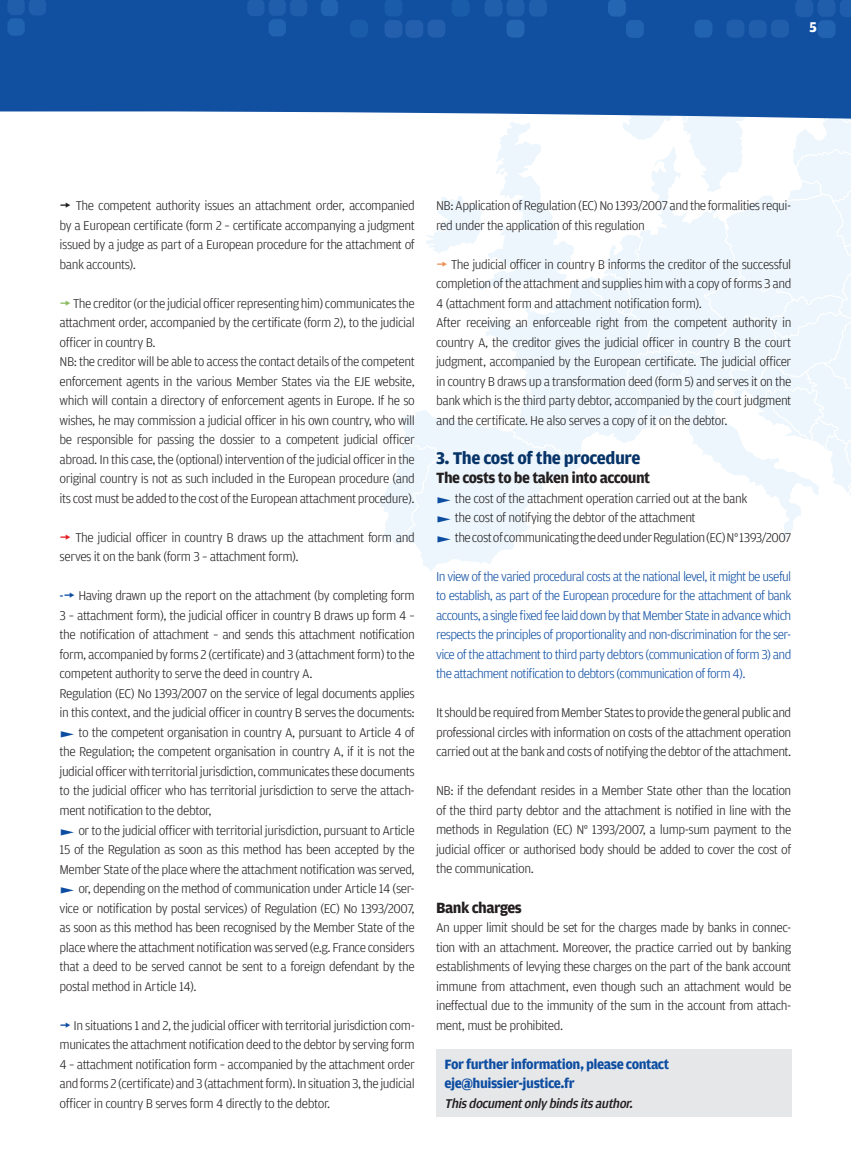
<style>
.page{position:relative;width:851px;height:1170px;background:#fff}
.page>*{position:absolute;margin:0;border:0;box-sizing:border-box;transform-origin:0 0}
.t1{font:700 18px "Amplitude";letter-spacing:-.025em;color:#063368}
.t2{font:700 15.75px "Amplitude";letter-spacing:-.035em;color:#231f20}
.t3{font:700 15px "Amplitude";color:#fff}
.t4{font:700 14.25px/19.5px "Amplitude";letter-spacing:-.035em;color:#0d4da1}
.t5{font:300 13.5px/19.5px "Amplitude";letter-spacing:-.035em;color:#231f20;text-align:justify}
.t6{font:300 13.5px/19.5px "Amplitude";letter-spacing:-.05em;color:#0d4da1;text-align:justify}
.t7{font:italic 500 13.5px "Amplitude";color:#231f20}
.s1{font-weight:400;color:#0d4da1}
</style>
<div class="page">
<svg style="left:379px;top:192px;width:471px;height:379px;fill:#eef7fc"></svg>
<svg style="left:625px;top:129px;width:225px;height:63px"></svg>
<svg style="left:650px;top:144px;width:31px;height:61px"></svg>
<svg style="left:0;top:0;width:850px;height:129px;background:#2c63ac"></svg>
<div style="left:350px;top:20px;width:18px;height:18px;background:#1a5baa;border-radius:6px"></div>
<div style="left:384px;top:20px;width:18px;height:18px;background:#235fad;border-radius:6px"></div>
<div style="left:405px;top:20px;width:18px;height:18px;background:#235fad;border-radius:6px"></div>
<div style="left:427px;top:20px;width:18px;height:18px;background:#235fad;border-radius:6px"></div>
<svg style="left:384px;top:0;width:18px;height:17px"></svg>
<svg style="left:451px;top:0;width:18px;height:17px"></svg>
<svg style="left:484px;top:0;width:63px;height:17px"></svg>
<div style="left:506px;top:20px;width:18px;height:18px;background:#2466b2;border-radius:6px"></div>
<svg style="left:608px;top:0;width:18px;height:17px"></svg>
<div style="left:626px;top:20px;width:17px;height:18px;background:#2163b0;border-radius:6px"></div>
<div style="left:694px;top:20px;width:18px;height:18px;background:#2163b0;border-radius:6px"></div>
<div style="left:726px;top:20px;width:18px;height:18px;background:#205eac;border-radius:6px"></div>
<div style="left:748px;top:20px;width:18px;height:18px;background:#205eac;border-radius:6px"></div>
<div style="left:770px;top:20px;width:18px;height:18px;background:#205eac;border-radius:6px"></div>
<div style="left:817px;top:20px;width:18px;height:18px;background:#2163b0;border-radius:6px"></div>
<svg style="left:817px;top:0;width:33px;height:17px"></svg>
<div style="left:795px;top:0;width:18px;height:17px;background:#205eac;border-radius:6px"></div>
<div style="left:268px;top:19px;width:18px;height:17px;background:#2163b0;border-radius:6px"></div>
<svg style="left:321px;top:0;width:17px;height:16px"></svg>
<svg style="left:247px;top:0;width:60px;height:16px"></svg>
<div style="left:7px;top:18px;width:18px;height:18px;background:#2163b0;border-radius:6px"></div>
<svg style="left:7px;top:0;width:39px;height:15px"></svg>
<div style="left:436px;top:1049px;width:355px;height:67px;background:#e6e7e9"></div>
<svg style="left:423px;top:121px;width:151px;height:170px"></svg>
<svg style="left:437px;top:497px;width:13px;height:6px"></svg>
<svg style="left:437px;top:516px;width:13px;height:6px"></svg>
<svg style="left:437px;top:536px;width:13px;height:6px"></svg>
<p class="t3" style="left:809px;top:19px;width:9px">5</p>
<p class="t5" style="left:60px;top:196px;width:357px;text-indent:16px">The competent authority issues an attachment order, accompanied by a European certificate (form 2 – certificate accompanying a judgment issued by a judge as part of a European procedure for the attachment of bank accounts).</p>
<p class="t5" style="left:60px;top:293px;width:357px;text-align:left;text-indent:14px">The creditor (or the judicial officer representing him) communicates the attachment order, accompanied by the certificate (form 2), to the judicial officer in country B.<br>NB: the creditor will be able to access the contact details of the competent enforcement agents in the various Member States via the EJE website, which will contain a directory of enforcement agents in Europe. If he so wishes, he may commission a judicial officer in his own country, who will be responsible for passing the dossier to a competent judicial officer abroad. In this case, the (optional) intervention of the judicial officer in the original country is not as such included in the European procedure (and its cost must be added to the cost of the European attachment procedure).</p>
<p class="t5" style="left:60px;top:527px;width:356px;text-indent:16px">The judicial officer in country B draws up the attachment form and serves it on the bank (form 3 – attachment form).</p>
<p class="t5" style="left:60px;top:586px;width:357px"><span class="s1">-</span> Having drawn up the report on the attachment (by completing form</p>
<p class="t5" style="left:60px;top:605px;width:357px">3 – attachment form), the judicial officer in country B draws up form 4 –</p>
<p class="t5" style="left:60px;top:625px;width:357px">the notification of attachment – and sends this attachment notification</p>
<p class="t5" style="left:60px;top:644px;width:357px">form, accompanied by forms 2 (certificate) and 3 (attachment form) to the</p>
<p class="t5" style="left:60px;top:664px;width:254px">competent authority to serve the deed in country A.</p>
<p class="t5" style="left:60px;top:683px;width:357px">Regulation (EC) No 1393/2007 on the service of legal documents applies</p>
<p class="t5" style="left:60px;top:703px;width:356px">in this context, and the judicial officer in country B serves the documents:</p>
<p class="t5" style="left:78px;top:722px;width:338px">to the competent organisation in country A, pursuant to Article 4 of</p>
<p class="t5" style="left:60px;top:742px;width:357px">the Regulation; the competent organisation in country A, if it is not the</p>
<p class="t5" style="left:60px;top:761px;width:357px">judicial officer with territorial jurisdiction, communicates these documents</p>
<p class="t5" style="left:60px;top:781px;width:357px">to the judicial officer who has territorial jurisdiction to serve the attach-</p>
<p class="t5" style="left:60px;top:800px;width:154px">ment notification to the debtor,</p>
<p class="t5" style="left:78px;top:820px;width:338px">or to the judicial officer with territorial jurisdiction, pursuant to Article</p>
<p class="t5" style="left:60px;top:839px;width:357px">15 of the Regulation as soon as this method has been accepted by the</p>
<p class="t5" style="left:60px;top:859px;width:357px">Member State of the place where the attachment notification was served,</p>
<p class="t5" style="left:78px;top:878px;width:338px">or, depending on the method of communication under Article 14 (ser-</p>
<p class="t5" style="left:60px;top:898px;width:356px">vice or notification by postal services) of Regulation (EC) No 1393/2007,</p>
<p class="t5" style="left:60px;top:917px;width:357px">as soon as this method has been recognised by the Member State of the</p>
<p class="t5" style="left:60px;top:937px;width:356px">place where the attachment notification was served (e.g. France considers</p>
<p class="t5" style="left:60px;top:956px;width:357px">that a deed to be served cannot be sent to a foreign defendant by the</p>
<p class="t5" style="left:60px;top:976px;width:139px">postal method in Article 14).</p>
<p class="t5" style="left:60px;top:1015px;width:357px;text-indent:14px">In situations 1 and 2, the judicial officer with territorial jurisdiction com&shy;municates the attachment notification deed to the debtor by serving form 4 – attachment notification form – accompanied by the attachment order and forms 2 (certificate) and 3 (attachment form). In situation 3, the judicial officer in country B serves form 4 directly to the debtor.</p>
<p class="t5" style="left:436px;top:196px;width:356px">NB: Application of Regulation (EC) No 1393/2007 and the formalities requi&shy;red under the application of this regulation</p>
<p class="t5" style="left:436px;top:254px;width:357px;text-align:left;text-indent:15px">The judicial officer in country B informs the creditor of the successful completion of the attachment and supplies him with a copy of forms 3 and 4 (attachment form and attachment notification form).<br>After receiving an enforceable right from the competent authority in country A, the creditor gives the judicial officer in country B the court judgment, accompanied by the European certificate. The judicial officer in country B draws up a transformation deed (form 5) and serves it on the bank which is the third party debtor, accompanied by the court judgment and the certificate. He also serves a copy of it on the debtor.</p>
<h1 class="t1" style="left:436px;top:448px;width:206px">3. The cost of the procedure</h1>
<p class="t2" style="left:436px;top:469px;width:216px">The costs to be taken into account</p>
<p class="t5" style="left:454px;top:488px;width:338px;text-align:left">the cost of the attachment operation carried out at the bank<br>the cost of notifying the debtor of the attachment<br>the cost of communicating the deed under Regulation (EC) N°1393/2007</p>
<p class="t6" style="left:436px;top:566px;width:357px">In view of the varied procedural costs at the national level, it might be useful to establish, as part of the European procedure for the attachment of bank accounts, a single fixed fee laid down by that Member State in advance which respects the principles of proportionality and non-discrimination for the ser&shy;vice of the attachment to third party debtors (communication of form 3) and the attachment notification to debtors (communication of form 4).</p>
<p class="t5" style="left:436px;top:703px;width:357px">It should be required from Member States to provide the general public and professional circles with information on costs of the attachment operation carried out at the bank and costs of notifying the debtor of the attachment.</p>
<p class="t5" style="left:436px;top:781px;width:357px">NB: if the defendant resides in a Member State other than the location of the third party debtor and the attachment is notified in line with the methods in Regulation (EC) N° 1393/2007, a lump-sum payment to the judicial officer or authorised body should be added to cover the cost of the communication.</p>
<p class="t2" style="left:436px;top:898px;width:87px">Bank charges</p>
<p class="t5" style="left:436px;top:917px;width:357px">An upper limit should be set for the charges made by banks in connec&shy;tion with an attachment. Moreover, the practice carried out by banking establishments of levying these charges on the part of the bank account immune from attachment, even though such an attachment would be ineffectual due to the immunity of the sum in the account from attach&shy;ment, must be prohibited.</p>
<p class="t4" style="left:444px;top:1054px;width:226px">For further information, please contact eje@huissier-justice.fr</p>
<p class="t7" style="left:444px;top:1095px;width:192px">Thisdocumentonlybindsitsauthor.</p>
</div>
